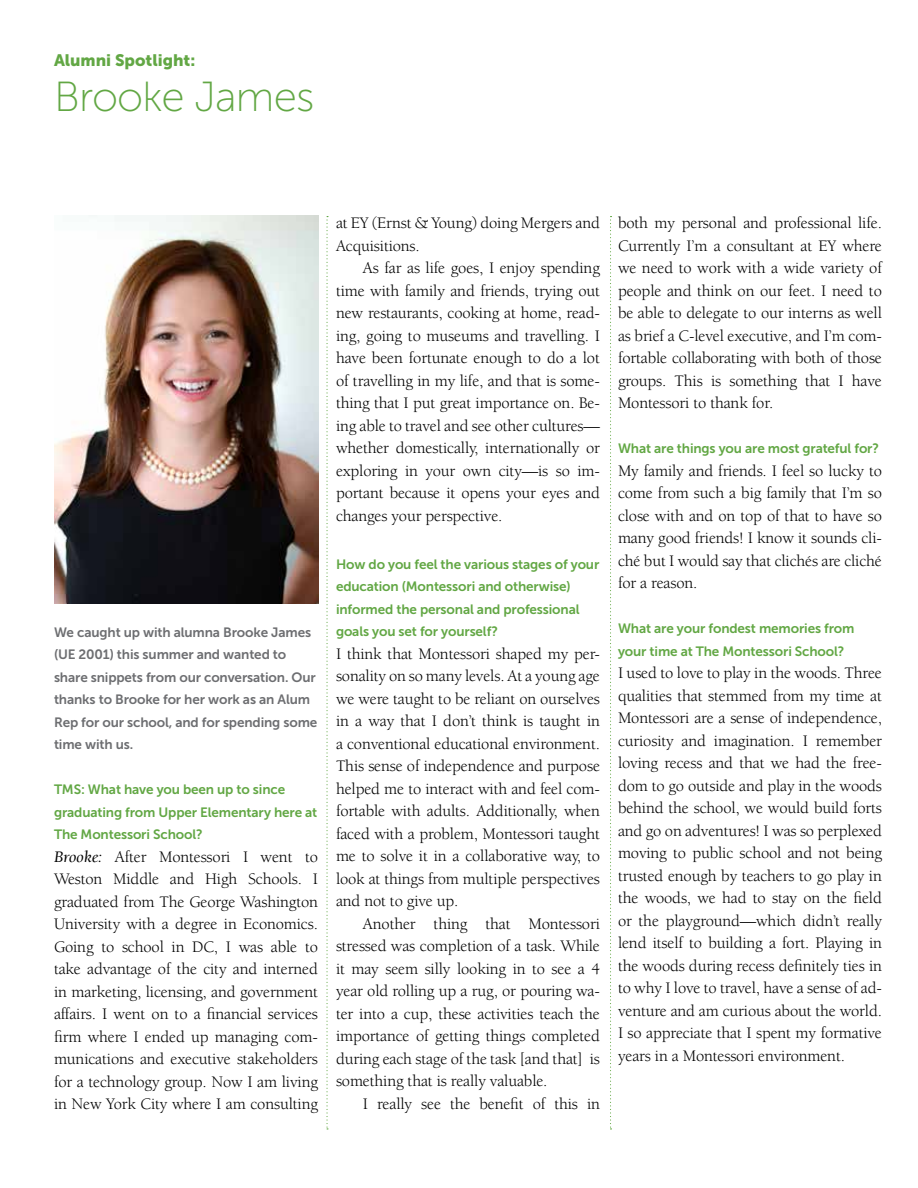
<style>
.page{position:relative;width:918px;height:1188px;background:#fff}
.page>*{position:absolute;margin:0;border:0;box-sizing:border-box;transform-origin:0 0}
.t1{font:42px "Museo Sans 100";letter-spacing:-.02em;color:#62a744}
.t2{font:16.5px/22.5px "Berkeley";letter-spacing:-.01em;color:#000;text-align:justify}
.t3{font:16.5px "Museo Sans 900";color:#62a744}
.t4{font:13.5px/22.5px "Museo Sans 700";letter-spacing:-.01em;color:#62a744}
.t5{font:13.5px/22.5px "Museo Sans 700";letter-spacing:-.01em;color:#6d6e71}
.s1{font-style:italic}
</style>
<div class="page">
<svg style="left:326px;top:216px;width:2px;height:914px"></svg>
<svg style="left:610px;top:216px;width:2px;height:914px"></svg>
<img style="left:54px;top:215px;width:265px;height:389px">
<p class="t3" style="left:54px;top:51px;width:143px">Alumni Spotlight:</p>
<h1 class="t1" style="left:54px;top:75px;width:262px">Brooke James</h1>
<p class="t5" style="left:54px;top:621px;width:265px">We caught up with alumna Brooke James (UE 2001) this summer and wanted to share snippets from our conversation. Our thanks to Brooke for her work as an Alum Rep for our school, and for spending some time with us.</p>
<p class="t4" style="left:54px;top:778px;width:265px">TMS: What have you been up to since graduating from Upper Elementary here at<br>The Montessori School?</p>
<p class="t2" style="left:54px;top:845px;width:266px"><span class="s1">Brooke:</span> After Montessori I went to Weston Middle and High Schools. I graduated from The George Washington University with a degree in Economics.<br>Going to school in DC, I was able to take advantage of the city and interned in marketing, licensing, and government affairs. I went on to a financial services firm where I ended up managing com&shy;munications and executive stakeholders for a technology group. Now I am living in New York City where I am consulting</p>
<p class="t2" style="left:336px;top:212px;width:266px">at EY (Ernst &amp; Young) doing Mergers and<br>Acquisitions.</p>
<p class="t2" style="left:336px;top:257px;width:266px;text-indent:27px">As far as life goes, I enjoy spending time with family and friends, trying out new restaurants, cooking at home, read&shy;ing, going to museums and travelling. I have been fortunate enough to do a lot of travelling in my life, and that is some&shy;thing that I put great importance on. Be&shy;ing able to travel and see other cultures— whether domestically, internationally or exploring in your own city—is so im&shy;portant because it opens your eyes and changes your perspective.</p>
<p class="t4" style="left:336px;top:553px;width:265px">How do you feel the various stages of your education (Montessori and otherwise) informed the personal and professional goals you set for yourself?</p>
<p class="t2" style="left:336px;top:643px;width:266px">I think that Montessori shaped my per&shy;sonality on so many levels. At a young age we were taught to be reliant on ourselves in a way that I don’t think is taught in a conventional educational environment.<br>This sense of independence and purpose helped me to interact with and feel com&shy;fortable with adults. Additionally, when faced with a problem, Montessori taught me to solve it in a collaborative way, to look at things from multiple perspectives and not to give up.</p>
<p class="t2" style="left:336px;top:913px;width:266px;text-indent:27px">Another thing that Montessori stressed was completion of a task. While it may seem silly looking in to see a 4 year old rolling up a rug, or pouring wa&shy;ter into a cup, these activities teach the importance of getting things completed during each stage of the task [and that] is something that is really valuable.</p>
<p class="t2" style="left:363px;top:1093px;width:239px">I really see the benefit of this in</p>
<p class="t2" style="left:618px;top:212px;width:266px">both my personal and professional life.<br>Currently I’m a consultant at EY where we need to work with a wide variety of people and think on our feet. I need to be able to delegate to our interns as well as brief a C-level executive, and I’m com&shy;fortable collaborating with both of those groups. This is something that I have Montessori to thank for.</p>
<p class="t4" style="left:618px;top:437px;width:263px">What are things you are most grateful for?</p>
<p class="t2" style="left:618px;top:460px;width:266px">My family and friends. I feel so lucky to come from such a big family that I’m so close with and on top of that to have so many good friends! I know it sounds cli&shy;ché but I would say that clichés are cliché for a reason.</p>
<p class="t4" style="left:618px;top:617px;width:238px">What are your fondest memories from your time at The Montessori School?</p>
<p class="t2" style="left:618px;top:662px;width:266px">I used to love to play in the woods. Three qualities that stemmed from my time at Montessori are a sense of independence, curiosity and imagination. I remember loving recess and that we had the free&shy;dom to go outside and play in the woods behind the school, we would build forts and go on adventures! I was so perplexed moving to public school and not being trusted enough by teachers to go play in the woods, we had to stay on the field or the playground—which didn’t really lend itself to building a fort. Playing in the woods during recess definitely ties in to why I love to travel, have a sense of ad&shy;venture and am curious about the world.<br>I so appreciate that I spent my formative years in a Montessori environment.</p>
</div>
